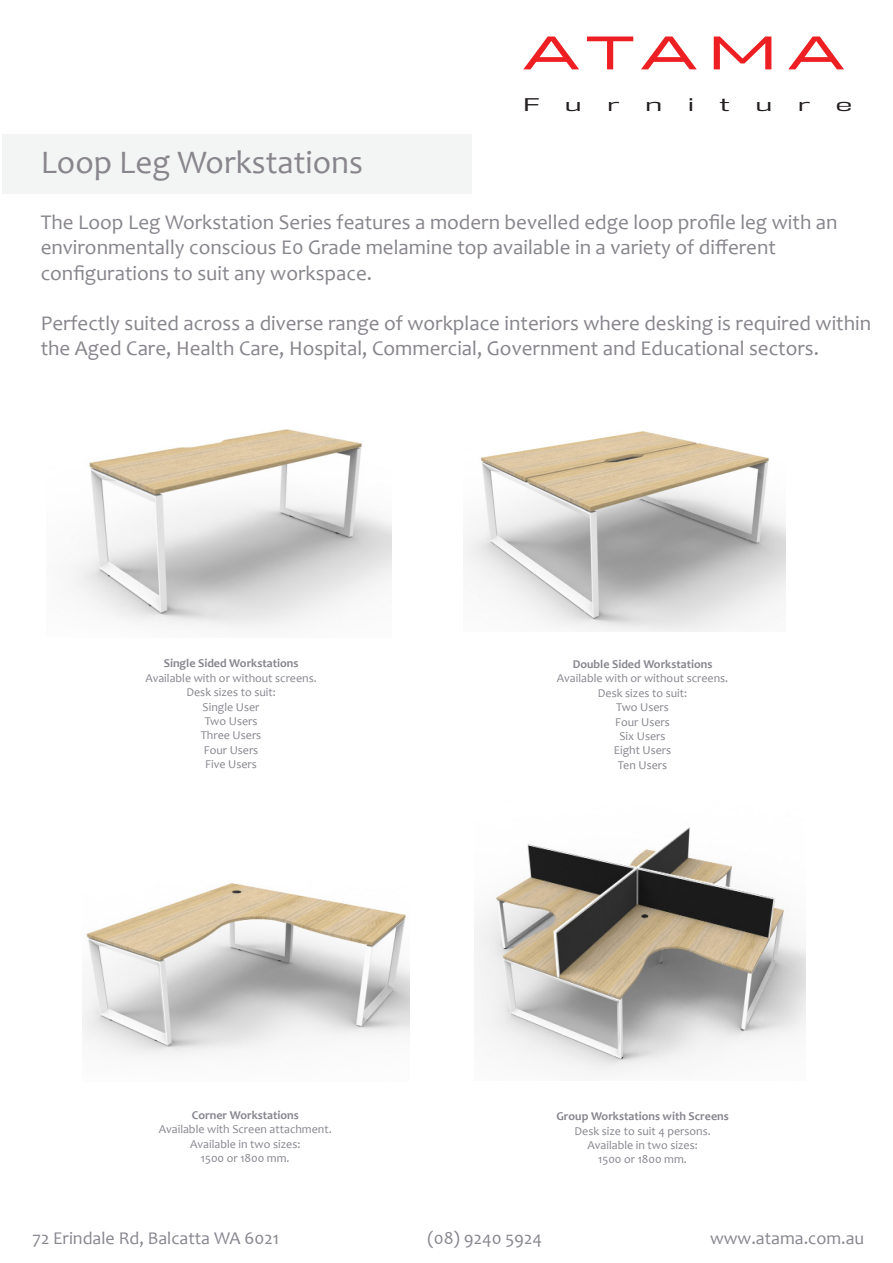
<style>
.page{position:relative;width:893px;height:1263px;background:#fff}
.page>*{position:absolute;margin:0;border:0;box-sizing:border-box;transform-origin:0 0}
.t1{font:500 46.95px "Halogen";letter-spacing:.17em;color:#ee1f23;scale:1.22 1}
.t2{font:33px "Candara";color:#88858c}
.t3{font:21px/25.2px "Candara";color:#88858c}
.t4{font:18px "Candara";color:#88868e}
.t5{font:16.95px "DDT Bk";color:#231f20;scale:1.6 1}
.t6{font:12px "Candara";color:#88868e}
.t7{font:700 12px "Candara";color:#88868e}
</style>
<div class="page">
<div style="left:3px;top:135px;width:469px;height:59px;background:#f3f4f4"></div>
<img style="left:74px;top:429px;width:318px;height:200px">
<img style="left:463px;top:431px;width:322px;height:200px">
<img style="left:82px;top:883px;width:328px;height:173px">
<img style="left:474px;top:827px;width:331px;height:245px">
<hr style="left:892px;top:111px;width:1px;height:59px;background:#f3f4f4">
<hr style="left:892px;top:480px;width:1px;height:60px;background:#f3f4f4">
<hr style="left:892px;top:848px;width:1px;height:59px;background:#f3f4f4">
<p class="t1" style="left:523px;top:24px;width:264px">ATAMA</p>
<p class="t5" style="left:523px;top:95px;width:12px">F</p>
<p class="t5" style="left:565px;top:95px;width:12px">u</p>
<p class="t5" style="left:607px;top:95px;width:9px">r</p>
<p class="t5" style="left:645px;top:95px;width:12px">n</p>
<p class="t5" style="left:688px;top:95px;width:6px">i</p>
<p class="t5" style="left:720px;top:95px;width:8px">t</p>
<p class="t5" style="left:755px;top:95px;width:12px">u</p>
<p class="t5" style="left:798px;top:95px;width:9px">r</p>
<p class="t5" style="left:836px;top:95px;width:12px">e</p>
<p class="t2" style="left:41px;top:142px;width:324px">Loop Leg Workstations</p>
<p class="t3" style="left:41px;top:210px;width:798px">The Loop Leg Workstation Series features a modern bevelled edge loop profile leg with an</p>
<p class="t3" style="left:41px;top:235px;width:737px">environmentally conscious E0 Grade melamine top available in a variety of different</p>
<p class="t3" style="left:41px;top:260px;width:333px">configurations to suit any workspace.</p>
<p class="t3" style="left:41px;top:310px;width:832px">Perfectly suited across a diverse range of workplace interiors where desking is required within the Aged Care, Health Care, Hospital, Commercial, Government and Educational sectors.</p>
<p class="t7" style="left:164px;top:656px;width:136px">Single Sided Workstations</p>
<p class="t6" style="left:145px;top:670px;width:173px">Available with or without screens.</p>
<p class="t6" style="left:186px;top:685px;width:91px">Desk sizes to suit:</p>
<p class="t6" style="left:203px;top:699px;width:58px">Single User</p>
<p class="t6" style="left:205px;top:714px;width:54px">Two Users</p>
<p class="t6" style="left:201px;top:728px;width:62px">Three Users</p>
<p class="t6" style="left:204px;top:742px;width:56px">Four Users</p>
<p class="t6" style="left:205px;top:757px;width:53px">Five Users</p>
<p class="t7" style="left:192px;top:1107px;width:108px">Corner Workstations</p>
<p class="t6" style="left:159px;top:1122px;width:174px">Available with Screen attachment.</p>
<p class="t6" style="left:190px;top:1136px;width:112px">Available in two sizes:</p>
<p class="t6" style="left:201px;top:1151px;width:90px">1500 or 1800 mm.</p>
<p class="t7" style="left:573px;top:656px;width:141px">Double Sided Workstations</p>
<p class="t6" style="left:557px;top:671px;width:173px">Available with or without screens.</p>
<p class="t6" style="left:598px;top:685px;width:91px">Desk sizes to suit:</p>
<p class="t6" style="left:616px;top:700px;width:54px">Two Users</p>
<p class="t6" style="left:615px;top:714px;width:56px">Four Users</p>
<p class="t6" style="left:619px;top:728px;width:48px">Six Users</p>
<p class="t6" style="left:614px;top:743px;width:59px">Eight Users</p>
<p class="t6" style="left:618px;top:757px;width:51px">Ten Users</p>
<p class="t7" style="left:556px;top:1109px;width:174px">Group Workstations with Screens</p>
<p class="t6" style="left:574px;top:1123px;width:138px">Desk size to suit 4 persons.</p>
<p class="t6" style="left:587px;top:1137px;width:112px">Available in two sizes:</p>
<p class="t6" style="left:598px;top:1152px;width:90px">1500 or 1800 mm.</p>
<p class="t4" style="left:33px;top:1227px;width:248px">72 Erindale Rd, Balcatta WA 6021</p>
<p class="t4" style="left:427px;top:1227px;width:116px">(08) 9240 5924</p>
<p class="t4" style="left:710px;top:1227px;width:156px">www.atama.com.au</p>
</div>
